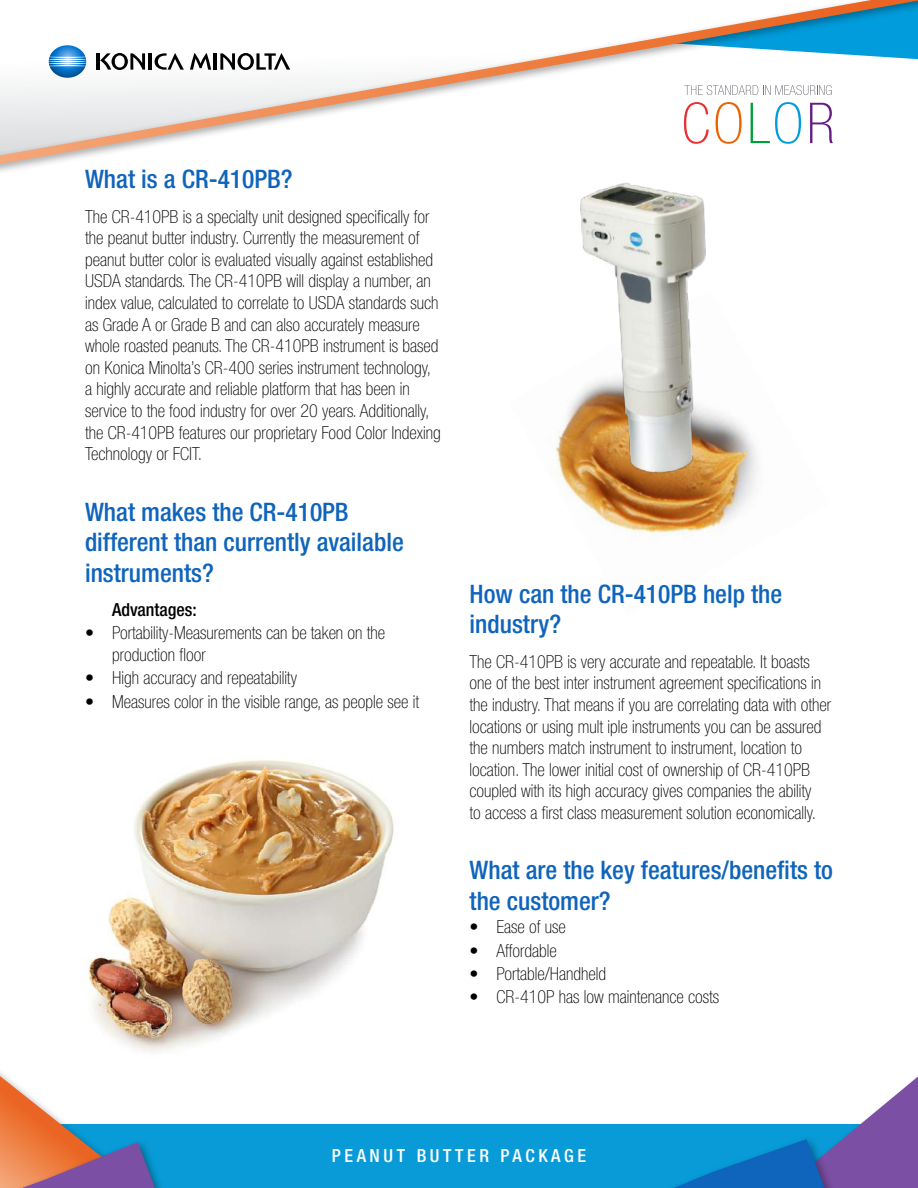
<style>
.page{position:relative;width:918px;height:1188px;background:#fff}
.page>*{position:absolute;margin:0;border:0;box-sizing:border-box;transform-origin:0 0}
.t1{font:500 condensed 25.5px/30.6px "Helvetica Neue LT Std";color:#0f64bb}
.t2{font:100 condensed 18px/21.6px "Helvetica Neue LT Std";color:#000}
.t3{font:500 condensed 18px "Helvetica Neue LT Std";letter-spacing:.2em;color:#fff}
.t4{font:500 condensed 18px "Helvetica Neue LT Std";color:#000}
</style>
<div class="page">
<div style="left:0;top:1124px;width:918px;height:64px;background:#089bd7"></div>
<div style="left:0;top:1062px;width:167px;height:126px;background:#000;opacity:.37"></div>
<div style="left:0;top:1138px;width:170px;height:50px;background:#089bd7"></div>
<svg style="left:0;top:1066px;width:160px;height:122px"></svg>
<svg style="left:674px;top:1076px;width:244px;height:112px"></svg>
<svg style="left:0;top:0;width:918px;height:166px"></svg>
<hr style="left:96px;top:53px;width:3px;height:17px;background:#000">
<hr style="left:149px;top:53px;width:3px;height:17px;background:#000">
<hr style="left:214px;top:53px;width:3px;height:17px;background:#000">
<svg style="left:155px;top:53px;width:29px;height:17px"></svg>
<svg style="left:100px;top:53px;width:45px;height:17px"></svg>
<svg style="left:220px;top:53px;width:70px;height:17px"></svg>
<svg style="left:190px;top:53px;width:21px;height:17px"></svg>
<svg style="left:49px;top:45px;width:37px;height:33px"></svg>
<svg style="left:684px;top:85px;width:148px;height:10px"></svg>
<svg style="left:684px;top:102px;width:25px;height:42px"></svg>
<svg style="left:716px;top:102px;width:26px;height:42px"></svg>
<svg style="left:751px;top:102px;width:50px;height:42px"></svg>
<svg style="left:810px;top:103px;width:23px;height:40px"></svg>
<img style="left:555px;top:416px;width:205px;height:121px">
<img style="left:73px;top:760px;width:321px;height:326px">
<img style="left:565px;top:182px;width:159px;height:308px">
<h1 class="t1" style="left:85px;top:164px;width:209px">What is a CR-410PB?</h1>
<p class="t2" style="left:85px;top:205px;width:357px">The CR-410PB is a specialty unit designed specifically for the peanut butter industry. Currently the measurement of peanut butter color is evaluated visually against established USDA standards. The CR-410PB will display a number, an index value, calculated to correlate to USDA standards such as Grade A or Grade B and can also accurately measure whole roasted peanuts. The CR-410PB instrument is based on Konica Minolta’s CR-400 series instrument technology, a highly accurate and reliable platform that has been in service to the food industry for over 20 years. Additionally, the CR-410PB features our proprietary Food Color Indexing Technology or FCIT.</p>
<h1 class="t1" style="left:85px;top:496px;width:320px">What makes the CR-410PB different than currently available instruments?</h1>
<p class="t4" style="left:112px;top:599px;width:86px">Advantages:</p>
<p class="t2" style="left:112px;top:622px;width:275px;text-indent:-27px">• Portability-Measurements can be taken on the production floor</p>
<p class="t2" style="left:85px;top:667px;width:213px">• High accuracy and repeatability</p>
<p class="t2" style="left:85px;top:690px;width:336px">• Measures color in the visible range, as people see it</p>
<h1 class="t1" style="left:470px;top:578px;width:314px">How can the CR-410PB help the industry?</h1>
<p class="t2" style="left:470px;top:651px;width:363px">The CR-410PB is very accurate and repeatable. It boasts one of the best inter instrument agreement specifications in the industry. That means if you are correlating data with other locations or using mult iple instruments you can be assured the numbers match instrument to instrument, location to location. The lower initial cost of ownership of CR-410PB coupled with its high accuracy gives companies the ability<br>to access a first class measurement solution economically.</p>
<h1 class="t1" style="left:470px;top:855px;width:365px">What are the key features/benefits to the customer?</h1>
<p class="t2" style="left:470px;top:916px;width:98px">• Ease of use</p>
<p class="t2" style="left:470px;top:939px;width:89px">• Affordable</p>
<p class="t2" style="left:470px;top:963px;width:138px">• Portable/Handheld</p>
<p class="t2" style="left:470px;top:986px;width:251px">• CR-410P has low maintenance costs</p>
<p class="t3" style="left:332px;top:1145px;width:256px">PEANUT BUTTER PACKAGE</p>
</div>
